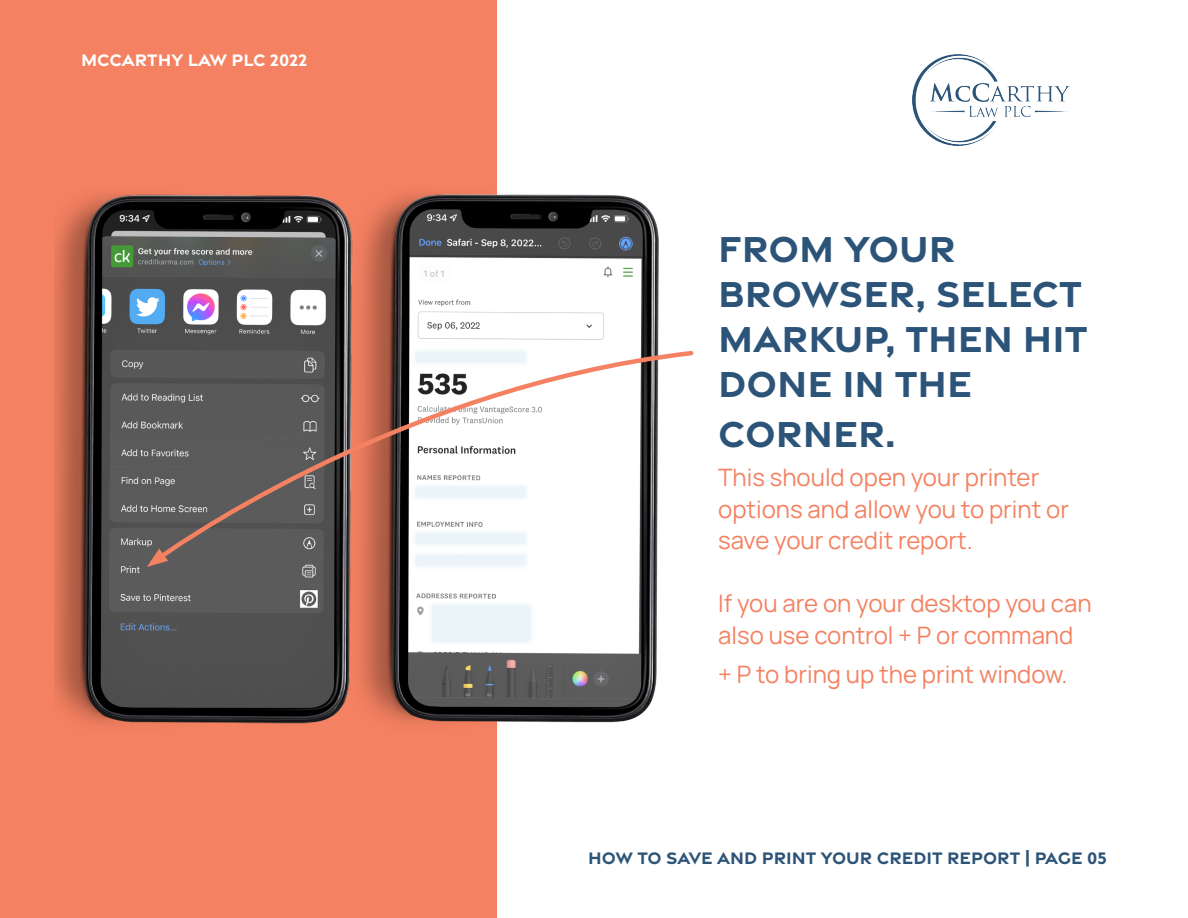
<style>
.page{position:relative;width:1188px;height:918px;background:#fff}
.page>*{position:absolute;margin:0;border:0;box-sizing:border-box;transform-origin:0 0}
.t1{font:700 39px/45px "Gravesend Sans";color:#2c5378}
.t2{font:200 24px/31.5px "Manrope";color:#f48161}
.t3{font:700 18px "Gravesend Sans";color:#2c5378}
.t4{font:700 18px "Gravesend Sans";color:#fff}
</style>
<div class="page">
<div style="left:0;top:0;width:497px;height:918px;background:#f48161"></div>
<img style="left:54px;top:193px;width:605px;height:531px">
<img style="left:913px;top:54px;width:156px;height:91px">
<svg style="left:153px;top:348px;width:541px;height:216px"></svg>
<svg style="left:147px;top:549px;width:21px;height:18px"></svg>
<p class="t4" style="left:81px;top:48px;width:228px">MCCARTHY LAW PLC 2022</p>
<p class="t1" style="left:718px;top:224px;width:365px">FROM YOUR<br>BROWSER, SELECT</p>
<p class="t1" style="left:718px;top:314px;width:371px">MARKUP, THEN HIT<br>DONE IN THE</p>
<p class="t1" style="left:718px;top:409px;width:179px">CORNER.</p>
<p class="t2" style="left:718px;top:461px;width:323px">This should open your printer</p>
<p class="t2" style="left:718px;top:492px;width:352px">options and allow you to print or save your credit report.</p>
<p class="t2" style="left:718px;top:587px;width:375px">If you are on your desktop you can also use control + P or command</p>
<p class="t2" style="left:718px;top:657px;width:351px">+ P to bring up the print window.</p>
<p class="t3" style="left:588px;top:846px;width:520px">HOW TO SAVE AND PRINT YOUR CREDIT REPORT | PAGE 05</p>
</div>
